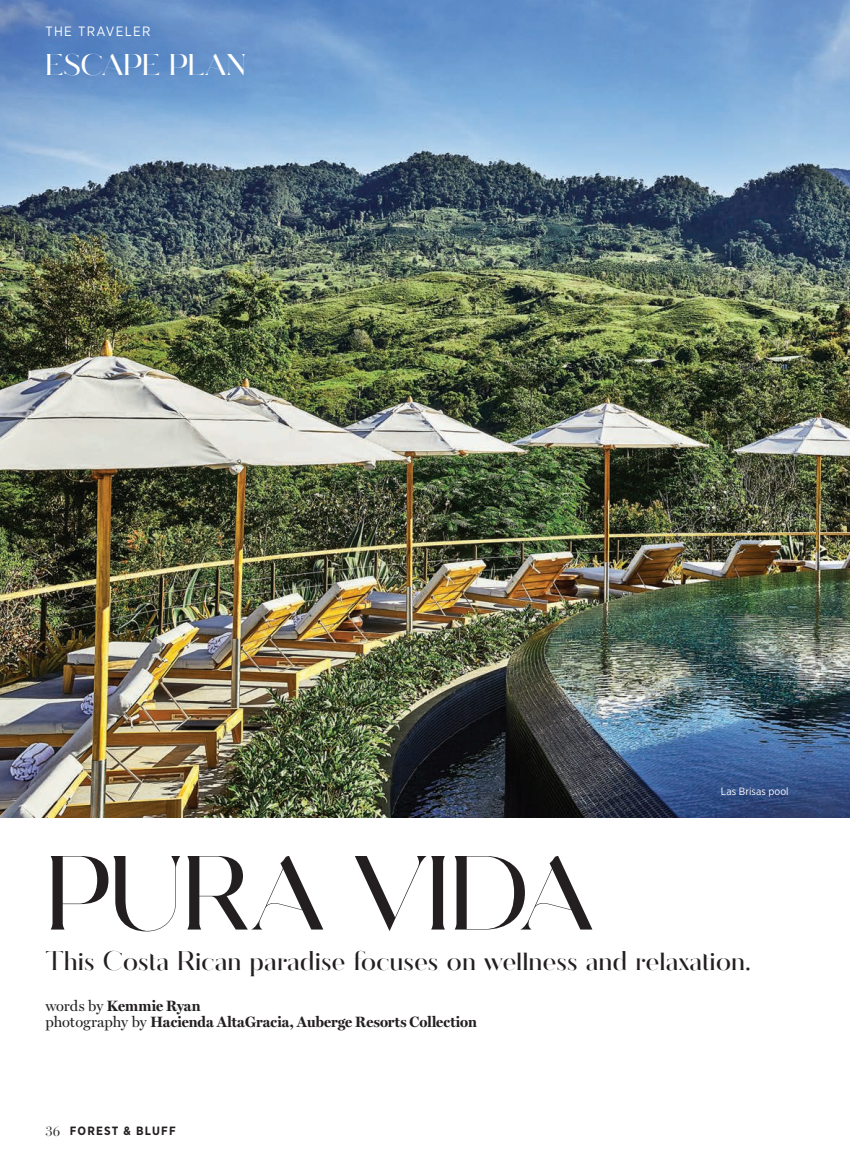
<style>
.page{position:relative;width:850px;height:1174px;background:#fff}
.page>*{position:absolute;margin:0;border:0;box-sizing:border-box;transform-origin:0 0}
.t1{font:105px "Quainton";letter-spacing:-.015em;color:#231f20}
.t2{font:30px "Quainton";color:#fff}
.t3{font:27px "Quainton";color:#231f20}
.t4{font:700 15px/16.5px "Miller Display";letter-spacing:.005em;color:#231f20}
.t5{font:13.5px "Gotham Narrow";letter-spacing:.1em;color:#fff}
.t6{font:700 12px "Gotham Narrow";letter-spacing:.1em;color:#231f20}
.t7{font:10.5px "Gotham Narrow";color:#fff}
.s1{font-weight:400}
.s2{font-family:"Bauer Bodoni";font-weight:400;font-size:13.5px}
</style>
<div class="page">
<img style="left:0;top:0;width:849px;height:817px">
<p class="t5" style="left:45px;top:23px;width:107px">THE TRAVELER</p>
<h2 class="t2" style="left:45px;top:47px;width:202px">ESCAPE PLAN</h2>
<h1 class="t1" style="left:45px;top:832px;width:549px">PURA VIDA</h1>
<p class="t7" style="left:720px;top:784px;width:69px">Las Brisas pool</p>
<h3 class="t3" style="left:45px;top:944px;width:707px">This Costa Rican paradise focuses on wellness and relaxation.</h3>
<p class="t4" style="left:45px;top:997px;width:433px"><span class="s1">words by</span> Kemmie Ryan<br><span class="s1">photography by</span> Hacienda AltaGracia, Auberge Resorts Collection</p>
<p class="t6" style="left:45px;top:1122px;width:132px"><span class="s2">36</span> FOREST &amp; BLUFF</p>
</div>
